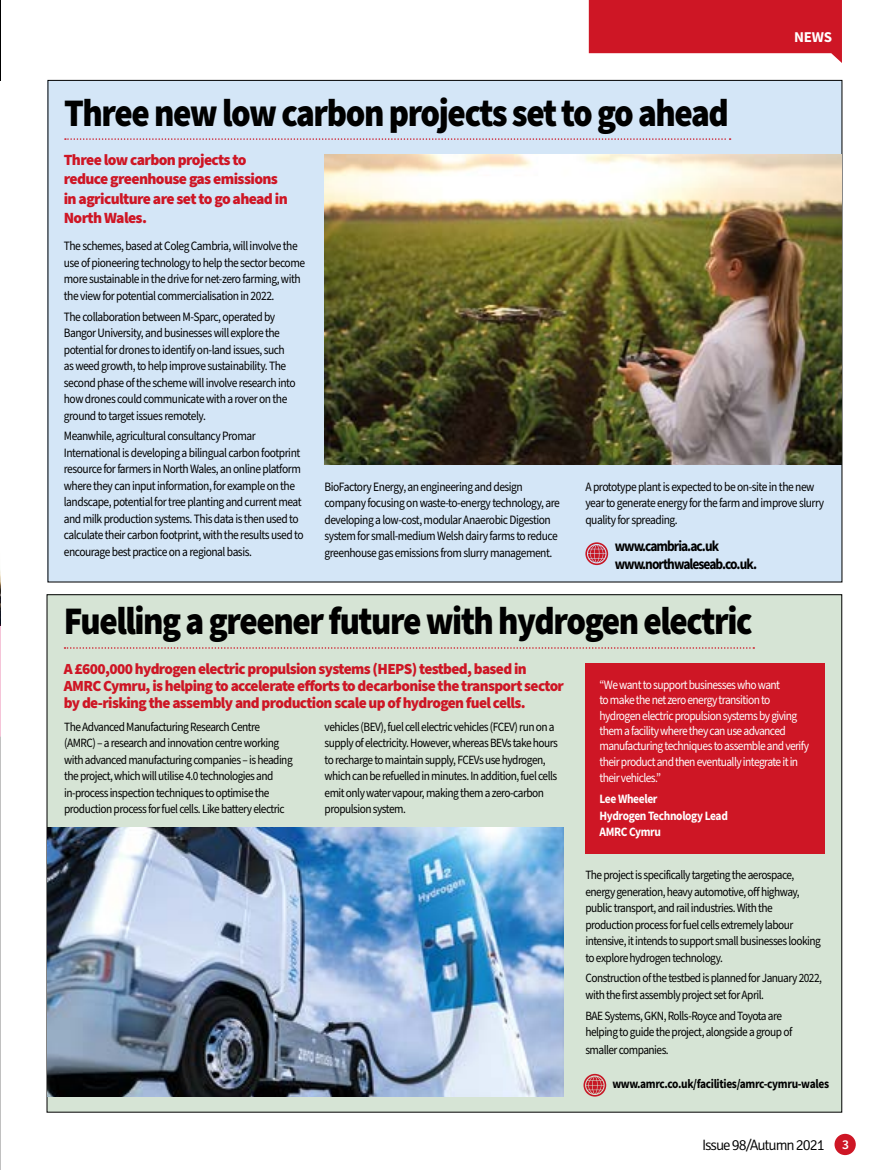
<style>
.page{position:relative;width:893px;height:1170px;background:#fff}
.page>*{position:absolute;margin:0;border:0;box-sizing:border-box;transform-origin:0 0}
.News_Headline{font:900 39px "Source Sans Pro";letter-spacing:-.04em;color:#000;scale:.9 1}
.News_Intro{font:900 15.6px/19.5px "Source Sans Pro";letter-spacing:-.04em;color:#ce1625}
.News_Intro-2{font:900 15.45px/17px "Source Sans Pro";letter-spacing:-.04em;color:#ce1625}
.Webs{font:700 15px "Source Sans Pro";letter-spacing:-.07em;color:#000;scale:.9 1}
.IssueDetail{font:300 15px "Signika";letter-spacing:-.07em;color:#000}
.Page_Category_Right{font:700 15px "Source Sans Pro";color:#fff}
.Folios{font:600 13.5px "Source Sans Pro";color:#fff}
.News_Text{font:12.75px/16.5px "Source Sans Pro";letter-spacing:-.04em;color:#000;scale:.9 1}
.News_Text-2{font:12.75px/15.6px "Source Sans Pro";letter-spacing:-.05em;color:#fff;scale:.9 1}
.Webs-2{font:700 12.75px "Source Sans Pro";letter-spacing:-.03em;color:#000;scale:.9 1}
.News_Text-3{font:700 12.75px/16.5px "Source Sans Pro";letter-spacing:-.03em;color:#fff;scale:.9 1}
.News_Text-4{font:12.6px/16.5px "Source Sans Pro";letter-spacing:-.045em;color:#000;scale:.9 1}
</style>
<div class="page">
<img style="left:0;top:570px;width:1px;height:55px">
<svg style="left:589px;top:0;width:253px;height:63px;background:#d53946"></svg>
<div style="left:834px;top:1133px;width:22px;height:21px;background:#ce1625;border-radius:50%"></div>
<div style="left:47px;top:594px;width:795px;height:518px;background:#d6e4d5"></div>
<div style="left:48px;top:80px;width:794px;height:502px;background:#d4e6f7"></div>
<svg style="left:583px;top:1073px;width:23px;height:23px"></svg>
<svg style="left:585px;top:542px;width:23px;height:23px"></svg>
<hr style="left:0;top:0;width:1px;height:80px;background:#000">
<svg style="left:65px;top:138px;width:666px;height:2px"></svg>
<img style="left:324px;top:154px;width:518px;height:311px">
<div style="left:586px;top:663px;width:239px;height:191px;background:#ce1625"></div>
<svg style="left:65px;top:647px;width:689px;height:1px"></svg>
<img style="left:47px;top:827px;width:516px;height:269px">
<h1 class="Page_Category_Right" style="left:794px;top:27px;width:39px">NEWS</h1>
<h2 class="News_Headline" style="left:64px;top:86px;width:740px">Three new low carbon projects set to go ahead</h2>
<h3 class="News_Intro" style="left:64px;top:150px;width:226px">Three low carbon projects to reduce greenhouse gas emissions in agriculture are set to go ahead in<br>North Wales.</h3>
<p class="News_Text" style="left:64px;top:238px;width:270px">The schemes, based at Coleg Cambria, will involve the use of pioneering technology to help the sector become more sustainable in the drive for net-zero farming, with the view for potential commercialisation in 2022.</p>
<p class="News_Text" style="left:64px;top:308px;width:259px">The collaboration between M-Sparc, operated by Bangor University, and businesses will explore the potential for drones to identify on-land issues, such as weed growth, to help improve sustainability. The second phase of the scheme will involve research into how drones could communicate with a rover on the ground to target issues remotely.</p>
<p class="News_Text" style="left:64px;top:428px;width:268px">Meanwhile, agricultural consultancy Promar International is developing a bilingual carbon footprint resource for farmers in North Wales, an online platform where they can input information, for example on the landscape, potential for tree planting and current meat and milk production systems. This data is then used to calculate their carbon footprint, with the results used to encourage best practice on a regional basis.</p>
<p class="News_Text" style="left:324px;top:478px;width:263px">BioFactory Energy, an engineering and design company focusing on waste-to-energy technology, are developing a low-cost, modular Anaerobic Digestion system for small-medium Welsh dairy farms to reduce greenhouse gas emissions from slurry management.</p>
<p class="News_Text" style="left:585px;top:478px;width:267px">A prototype plant is expected to be on-site in the new year to generate energy for the farm and improve slurry quality for spreading.</p>
<p class="Webs" style="left:615px;top:536px;width:118px">www.cambria.ac.uk</p>
<p class="Webs" style="left:615px;top:553px;width:160px">www.northwaleseab.co.uk.</p>
<h2 class="News_Headline" style="left:64px;top:594px;width:767px">Fuelling a greener future with hydrogen electric</h2>
<h3 class="News_Intro-2" style="left:64px;top:660px;width:502px">A £600,000 hydrogen electric propulsion systems (HEPS) testbed, based in<br>AMRC Cymru, is helping to accelerate efforts to decarbonise the transport sector by de-risking the assembly and production scale up of hydrogen fuel cells.</h3>
<p class="News_Text-4" style="left:64px;top:718px;width:255px">The Advanced Manufacturing Research Centre (AMRC) – a research and innovation centre working with advanced manufacturing companies – is heading the project, which will utilise 4.0 technologies and in-process inspection techniques to optimise the production process for fuel cells. Like battery electric</p>
<p class="News_Text-4" style="left:325px;top:718px;width:261px">vehicles (BEV), fuel cell electric vehicles (FCEV) run on a supply of electricity. However, whereas BEVs take hours to recharge to maintain supply, FCEVs use hydrogen, which can be refuelled in minutes. In addition, fuel cells emit only water vapour, making them a zero-carbon propulsion system.</p>
<p class="News_Text-2" style="left:599px;top:677px;width:234px">“We want to support businesses who want<br>to make the net zero energy transition to hydrogen electric propulsion systems by giving them a facility where they can use advanced manufacturing techniques to assemble and verify their product and then eventually integrate it in their vehicles.”</p>
<p class="News_Text-3" style="left:599px;top:790px;width:144px">Lee Wheeler<br>Hydrogen Technology Lead<br>AMRC Cymru</p>
<p class="News_Text-4" style="left:585px;top:867px;width:263px">The project is specifically targeting the aerospace, energy generation, heavy automotive, off highway, public transport, and rail industries. With the production process for fuel cells extremely labour intensive, it intends to support small businesses looking to explore hydrogen technology.</p>
<p class="News_Text-4" style="left:585px;top:970px;width:264px">Construction of the testbed is planned for January 2022, with the first assembly project set for April.</p>
<p class="News_Text-4" style="left:585px;top:1007px;width:231px">BAE Systems, GKN, Rolls-Royce and Toyota are helping to guide the project, alongside a group of</p>
<p class="News_Text-4" style="left:585px;top:1041px;width:94px">smaller companies.</p>
<p class="Webs-2" style="left:612px;top:1075px;width:242px">www.amrc.co.uk/facilities/amrc-cymru-wales</p>
<h4 class="IssueDetail" style="left:702px;top:1136px;width:124px">Issue 98/Autumn 2021</h4>
<p class="Folios" style="left:842px;top:1135px;width:8px">3</p>
</div>
